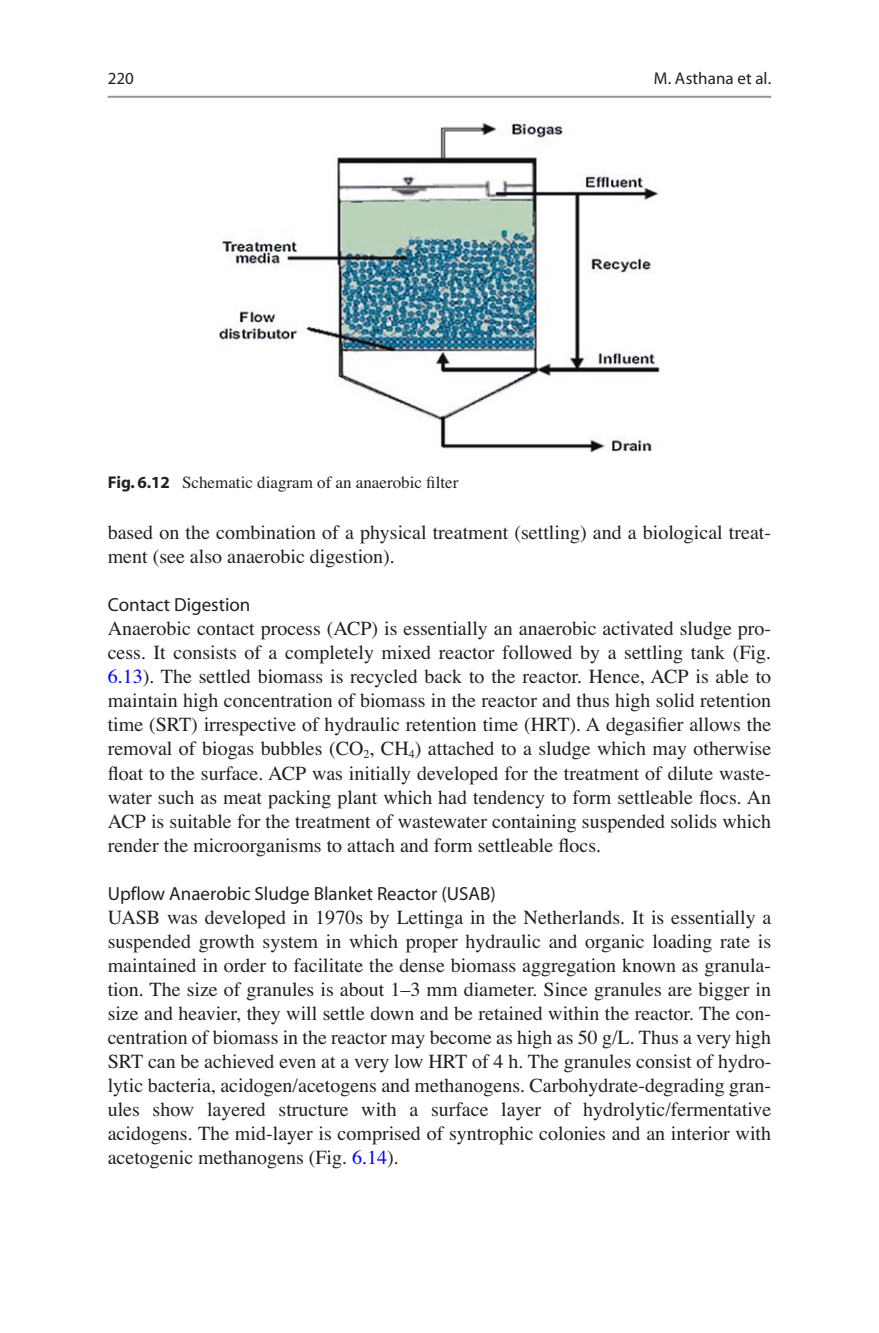
<style>
.page{position:relative;width:879px;height:1333px;background:#fff}
.page>*{position:absolute;margin:0;border:0;box-sizing:border-box;transform-origin:0 0}
.t1{font:20px/24px "Pjgtlb Ctkhtp Times";color:#231f20;text-align:justify}
.t2{font:19px "Pmvhjc Gmmpyy Myriad";color:#231f20}
.t3{font:17px "Pjgtlb Ctkhtp Times";color:#231f20}
.t4{font:17px "Rvfvrv Qqyxxk Myriad";letter-spacing:.005em;color:#231f20}
.t5{font:17px "Tmjmnt Gdbbnc Myriad";color:#231f20}
.s1{font-family:"Kvtmdm Hpqdvp Myriad";font-weight:700}
.s2{color:#0000fa}
</style>
<div class="page">
<img style="left:218px;top:121px;width:443px;height:332px">
<hr style="left:108px;top:96px;width:663px;height:2px;background:#939598">
<p class="t5" style="left:108px;top:70px;width:28px">220</p>
<p class="t3" style="left:108px;top:475px;width:352px"><span class="s1">Fig. 6.12</span> Schematic diagram of an anaerobic filter</p>
<p class="t4" style="left:654px;top:70px;width:119px">M. Asthana et al.</p>
<p class="t1" style="left:108px;top:522px;width:665px">based on the combination of a physical treatment (settling) and a biological treat&shy;ment (see also anaerobic digestion).</p>
<p class="t2" style="left:108px;top:595px;width:144px">Contact Digestion</p>
<p class="t1" style="left:108px;top:618px;width:665px">Anaerobic contact process (ACP) is essentially an anaerobic activated sludge pro&shy;cess. It consists of a completely mixed reactor followed by a settling tank (Fig.<br><span class="s2">6.13</span>). The settled biomass is recycled back to the reactor. Hence, ACP is able to maintain high concentration of biomass in the reactor and thus high solid retention time (SRT) irrespective of hydraulic retention time (HRT). A degasifier allows the removal of biogas bubbles (CO<sub>2</sub>, CH<sub>4</sub>) attached to a sludge which may otherwise float to the surface. ACP was initially developed for the treatment of dilute waste&shy;water such as meat packing plant which had tendency to form settleable flocs. An ACP is suitable for the treatment of wastewater containing suspended solids which render the microorganisms to attach and form settleable flocs.</p>
<p class="t2" style="left:108px;top:883px;width:389px">Upflow Anaerobic Sludge Blanket Reactor (USAB)</p>
<p class="t1" style="left:108px;top:906px;width:665px">UASB was developed in 1970s by Lettinga in the Netherlands. It is essentially a suspended growth system in which proper hydraulic and organic loading rate is maintained in order to facilitate the dense biomass aggregation known as granula&shy;tion. The size of granules is about 1–3 mm diameter. Since granules are bigger in size and heavier, they will settle down and be retained within the reactor. The con&shy;centration of biomass in the reactor may become as high as 50 g/L. Thus a very high SRT can be achieved even at a very low HRT of 4 h. The granules consist of hydro&shy;lytic bacteria, acidogen/acetogens and methanogens. Carbohydrate-degrading gran&shy;ules show layered structure with a surface layer of hydrolytic/fermentative acidogens. The mid-layer is comprised of syntrophic colonies and an interior with acetogenic methanogens (Fig. <span class="s2">6.14</span>).</p>
</div>
